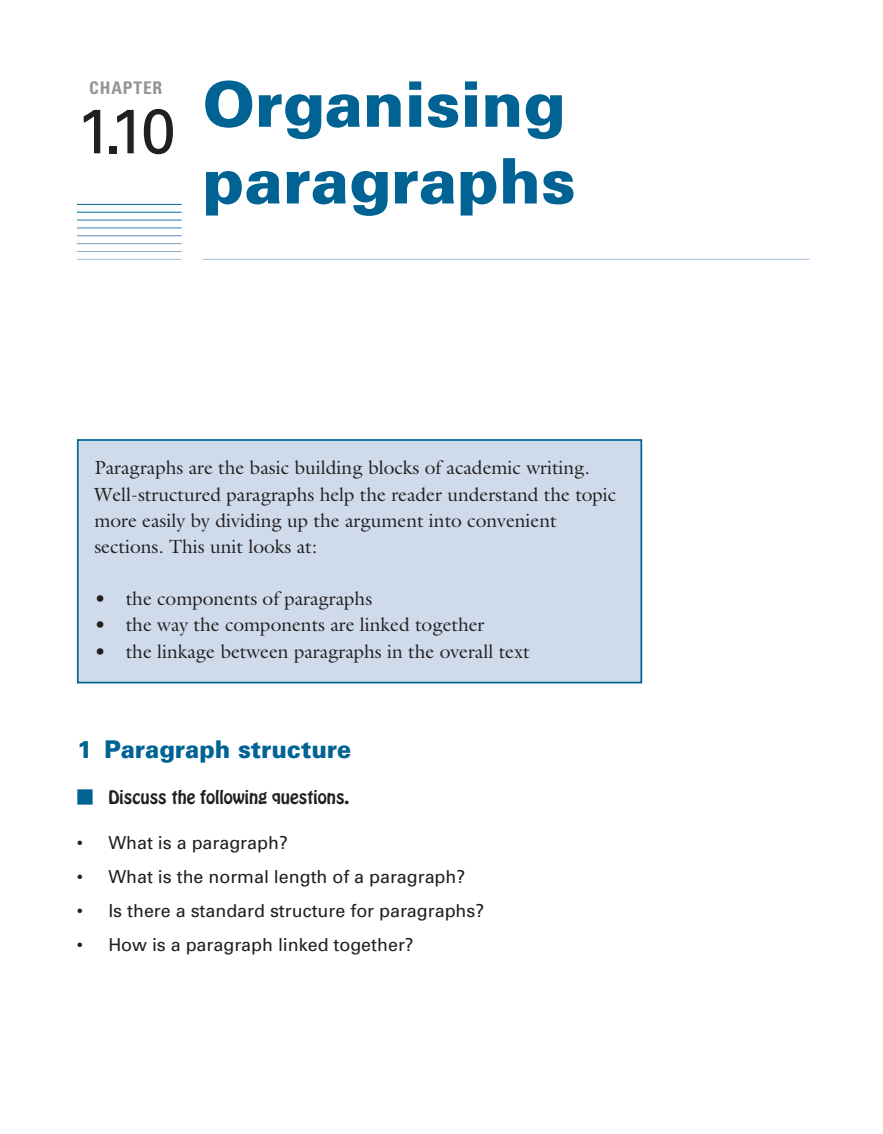
<style>
.page{position:relative;width:883px;height:1134px;background:#fff}
.page>*{position:absolute;margin:0;border:0;box-sizing:border-box;transform-origin:0 0}
.t1{font:900 62.82px/76.6px "Univers";color:#006394;text-align:right}
.t2{font:900 24.32px "Univers";color:#006394;scale:.95 1}
.t3{font:19.25px/26.1px "Galliard";color:#231f20}
.t4{font:17.85px "Univers";color:#231f20}
.t5{font:700 condensed 17.5px "Univers";letter-spacing:.05em;color:#939598}
.t6{font:16.62px "Hobo Std";color:#231f20}
.s1{font-weight:400;color:#231f20}
.s2{color:#006394}
</style>
<div class="page">
<hr style="left:202px;top:259px;width:607px;height:1px;background:#a4bdd9">
<hr style="left:77px;top:204px;width:104px;height:1px;background:#006394">
<hr style="left:77px;top:212px;width:104px;height:1px;background:#006da5">
<hr style="left:77px;top:220px;width:104px;height:1px;background:#1f77ac">
<hr style="left:77px;top:227px;width:104px;height:1px;background:#3883b5">
<hr style="left:77px;top:235px;width:104px;height:1px;background:#5b8fbc">
<hr style="left:77px;top:243px;width:104px;height:1px;background:#739dc6">
<hr style="left:77px;top:251px;width:104px;height:1px;background:#8cadd1">
<hr style="left:77px;top:259px;width:104px;height:1px;background:#a4bdd9">
<div style="left:79px;top:441px;width:561px;height:240px;background:#cfdbeb"></div>
<div style="left:77px;top:439px;width:565px;height:244px;border:2px solid #006394"></div>
<h1 class="t1" style="left:76px;top:72px;width:501px"><span class="s1">1.10</span> Organising paragraphs</h1>
<p class="t5" style="left:89px;top:81px;width:74px">CHAPTER</p>
<p class="t3" style="left:94px;top:457px;width:523px">Paragraphs are the basic building blocks of academic writing.<br>Well-structured paragraphs help the reader understand the topic more easily by dividing up the argument into convenient sections. This unit looks at:</p>
<p class="t3" style="left:94px;top:587px;width:279px">• the components of paragraphs</p>
<p class="t3" style="left:94px;top:614px;width:391px">• the way the components are linked together</p>
<p class="t3" style="left:94px;top:640px;width:436px">• the linkage between paragraphs in the overall text</p>
<p class="t2" style="left:77px;top:740px;width:290px">1 Paragraph structure</p>
<p class="t6" style="left:77px;top:788px;width:274px"><span class="s2">■</span> Discuss the following questions.</p>
<p class="t4" style="left:77px;top:836px;width:212px">• What is a paragraph?</p>
<p class="t4" style="left:77px;top:870px;width:390px">• What is the normal length of a paragraph?</p>
<p class="t4" style="left:77px;top:904px;width:409px">• Is there a standard structure for paragraphs?</p>
<p class="t4" style="left:77px;top:938px;width:338px">• How is a paragraph linked together?</p>
</div>
